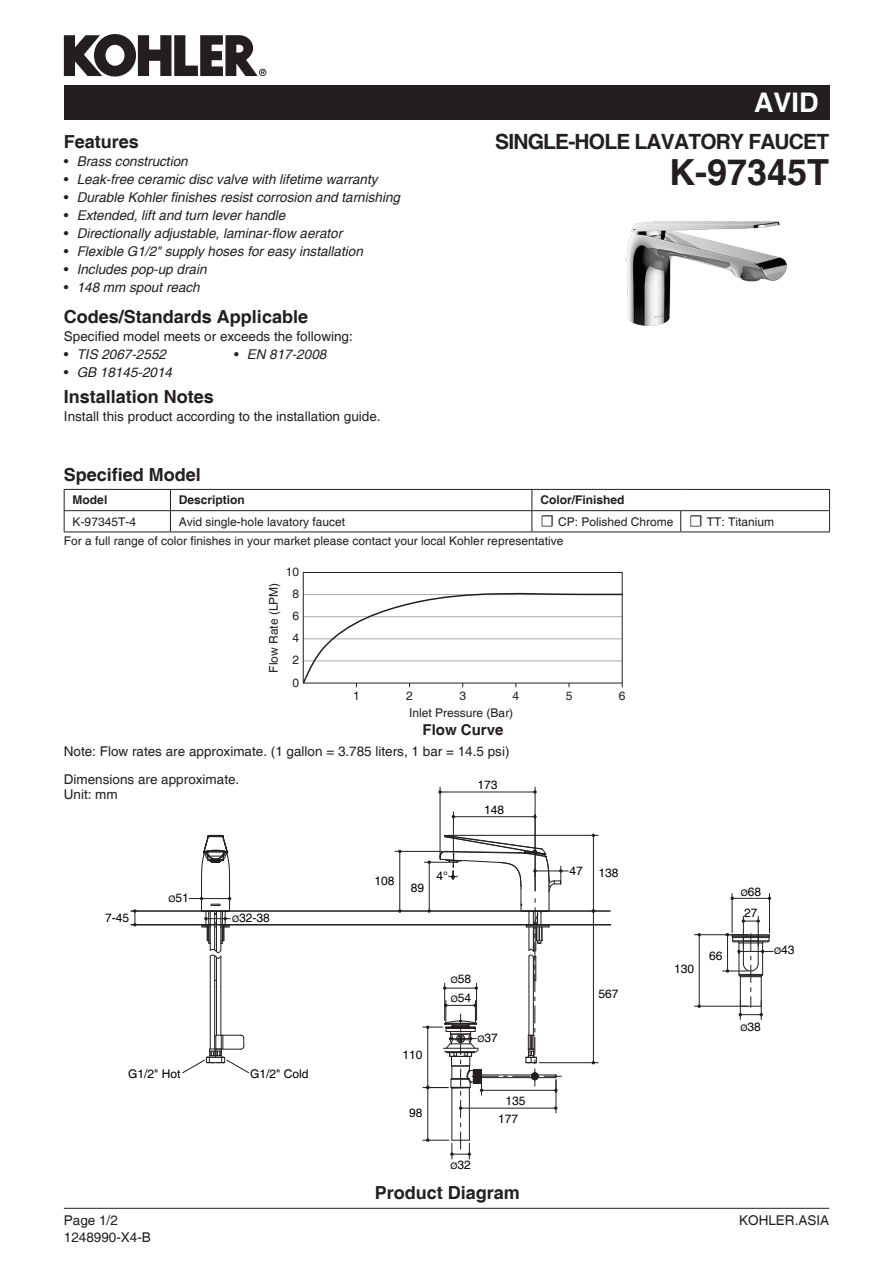
<style>
.page{position:relative;width:893px;height:1263px;background:#fff}
.page>*{position:absolute;margin:0;border:0;box-sizing:border-box;transform-origin:0 0}
.t1{font:700 36px "Helvetica";color:#231f20}
.t2{font:700 27px "Helvetica";color:#fff}
.t3{font:700 21px "Helvetica";letter-spacing:-.04em;color:#231f20}
.t4{font:700 18px "Helvetica";color:#231f20}
.t5{font:700 15px "Helvetica";color:#231f20}
.t6{font:italic 13.5px "Helvetica";color:#231f20}
.t7{font:13.5px/16.5px "Helvetica";color:#231f20}
.t8{font:12px/22px "Helvetica";color:#231f20;text-align:center}
.t9{font:12px "Helvetica";color:#000}
.t10{font:700 12px "Helvetica";color:#231f20}
.s1{font-style:normal}
.s2{font-family:"Minion Pro";font-size:16.5px}
.s3{font-size:9px}
</style>
<div class="page">
<hr style="left:210px;top:956px;width:1px;height:31px;background:#231f20">
<hr style="left:210px;top:987px;width:1px;height:62px;background:#231f20">
<hr style="left:214px;top:956px;width:1px;height:31px;background:#231f20">
<hr style="left:214px;top:987px;width:1px;height:62px;background:#231f20">
<hr style="left:216px;top:957px;width:1px;height:30px;background:#231f20">
<hr style="left:216px;top:987px;width:1px;height:48px;background:#231f20">
<hr style="left:220px;top:956px;width:1px;height:31px;background:#231f20">
<hr style="left:220px;top:987px;width:1px;height:48px;background:#231f20">
<hr style="left:131px;top:910px;width:479px;height:2px;background:#231f20">
<hr style="left:131px;top:924px;width:480px;height:1px;background:#231f20">
<hr style="left:448px;top:835px;width:151px;height:1px;background:#231f20">
<hr style="left:593px;top:835px;width:1px;height:76px;background:#231f20">
<hr style="left:539px;top:1062px;width:60px;height:1px;background:#231f20">
<hr style="left:593px;top:911px;width:1px;height:152px;background:#231f20">
<svg style="left:189px;top:834px;width:42px;height:125px"></svg>
<hr style="left:453px;top:811px;width:1px;height:48px;background:#231f20">
<hr style="left:453px;top:816px;width:82px;height:1px;background:#231f20">
<hr style="left:395px;top:851px;width:47px;height:1px;background:#231f20">
<hr style="left:399px;top:851px;width:1px;height:60px;background:#231f20">
<svg style="left:133px;top:909px;width:4px;height:17px"></svg>
<hr style="left:694px;top:934px;width:37px;height:1px;background:#231f20">
<hr style="left:694px;top:1006px;width:54px;height:1px;background:#231f20">
<hr style="left:699px;top:935px;width:1px;height:71px;background:#231f20">
<hr style="left:743px;top:916px;width:1px;height:31px;background:#231f20">
<hr style="left:758px;top:916px;width:1px;height:31px;background:#231f20">
<svg style="left:742px;top:919px;width:18px;height:4px"></svg>
<hr style="left:732px;top:893px;width:1px;height:40px;background:#231f20">
<hr style="left:769px;top:893px;width:1px;height:40px;background:#231f20">
<hr style="left:732px;top:898px;width:37px;height:1px;background:#231f20">
<svg style="left:722px;top:933px;width:51px;height:87px"></svg>
<hr style="left:535px;top:787px;width:1px;height:90px;background:#231f20">
<hr style="left:440px;top:787px;width:1px;height:68px;background:#231f20">
<hr style="left:440px;top:792px;width:95px;height:1px;background:#231f20">
<svg style="left:438px;top:790px;width:4px;height:4px"></svg>
<svg style="left:423px;top:834px;width:146px;height:325px"></svg>
<svg style="left:182px;top:1034px;width:67px;height:39px"></svg>
<svg style="left:302px;top:588px;width:321px;height:99px"></svg>
<div style="left:64px;top:85px;width:765px;height:34px;background:#231f20"></div>
<svg style="left:64px;top:34px;width:202px;height:43px"></svg>
<hr style="left:64px;top:1208px;width:765px;height:1px;background:#231f20">
<img style="left:625px;top:221px;width:161px;height:104px">
<svg style="left:680px;top:511px;width:1px;height:20px"></svg>
<hr style="left:64px;top:531px;width:106px;height:1px;background:#231f20">
<hr style="left:170px;top:531px;width:362px;height:1px;background:#231f20">
<hr style="left:532px;top:531px;width:149px;height:1px;background:#231f20">
<hr style="left:681px;top:531px;width:149px;height:1px;background:#231f20">
<hr style="left:64px;top:489px;width:106px;height:1px;background:#231f20">
<svg style="left:64px;top:490px;width:1px;height:41px"></svg>
<hr style="left:170px;top:489px;width:362px;height:1px;background:#231f20">
<svg style="left:170px;top:490px;width:1px;height:41px"></svg>
<hr style="left:532px;top:489px;width:149px;height:1px;background:#231f20">
<svg style="left:531px;top:490px;width:1px;height:41px"></svg>
<hr style="left:681px;top:489px;width:149px;height:1px;background:#231f20">
<svg style="left:829px;top:490px;width:1px;height:41px"></svg>
<hr style="left:64px;top:510px;width:106px;height:1px;background:#231f20">
<hr style="left:170px;top:510px;width:362px;height:1px;background:#231f20">
<hr style="left:532px;top:510px;width:149px;height:1px;background:#231f20">
<hr style="left:681px;top:510px;width:149px;height:1px;background:#231f20">
<h3 class="t4" style="left:64px;top:131px;width:77px">Features</h3>
<p class="t6" style="left:64px;top:154px;width:125px"><span class="s1">•</span> Brass construction</p>
<p class="t6" style="left:64px;top:172px;width:315px"><span class="s1">•</span> Leak-free ceramic disc valve with lifetime warranty</p>
<p class="t6" style="left:64px;top:190px;width:338px"><span class="s1">•</span> Durable Kohler finishes resist corrosion and tarnishing</p>
<p class="t6" style="left:64px;top:208px;width:223px"><span class="s1">•</span> Extended, lift and turn lever handle</p>
<p class="t6" style="left:64px;top:226px;width:280px"><span class="s1">•</span> Directionally adjustable, laminar-flow aerator</p>
<p class="t6" style="left:64px;top:244px;width:300px"><span class="s1">•</span> Flexible G1/2" supply hoses for easy installation</p>
<p class="t6" style="left:64px;top:262px;width:144px"><span class="s1">•</span> Includes pop-up drain</p>
<p class="t6" style="left:64px;top:280px;width:137px"><span class="s1">•</span> 148 mm spout reach</p>
<h3 class="t4" style="left:64px;top:306px;width:246px">Codes/Standards Applicable</h3>
<p class="t7" style="left:64px;top:328px;width:290px">Specified model meets or exceeds the following:</p>
<p class="t6" style="left:64px;top:346px;width:104px"><span class="s1">•</span> TIS 2067-2552</p>
<p class="t6" style="left:234px;top:346px;width:94px"><span class="s1">•</span> EN 817-2008</p>
<p class="t6" style="left:64px;top:364px;width:110px"><span class="s1">•</span> GB 18145-2014</p>
<h3 class="t4" style="left:64px;top:386px;width:152px">Installation Notes</h3>
<p class="t7" style="left:64px;top:409px;width:318px">Install this product according to the installation guide.</p>
<h3 class="t4" style="left:64px;top:463px;width:139px">Specified Model</h3>
<h2 class="t2" style="left:754px;top:86px;width:66px">AVID</h2>
<h3 class="t3" style="left:495px;top:128px;width:336px">SINGLE-HOLE LAVATORY FAUCET</h3>
<h1 class="t1" style="left:669px;top:150px;width:162px">K-97345T</h1>
<p class="t10" style="left:73px;top:493px;width:36px">Model</p>
<p class="t10" style="left:179px;top:493px;width:68px">Description</p>
<p class="t10" style="left:540px;top:493px;width:86px">Color/Finished</p>
<p class="t8" style="left:73px;top:511px;width:65px">K-97345T-4</p>
<p class="t8" style="left:179px;top:511px;width:168px">Avid single-hole lavatory faucet</p>
<p class="t8" style="left:64px;top:512px;width:712px;line-height:19.6px;text-align:left;text-indent:477px"><span class="s2">☐</span> CP: Polished Chrome <span class="s2">☐</span> TT: Titanium<br>For a full range of color finishes in your market please contact your local Kohler representative</p>
<p class="t8" style="left:286px;top:561px;width:15px">10<br>8<br>6<br>4<br>2</p>
<p class="t8" style="left:263px;top:673px;width:92px;rotate:-90deg">Flow Rate (LPM)</p>
<p class="t8" style="left:292px;top:672px;width:8px">0</p>
<p class="t8" style="left:353px;top:685px;width:8px">1</p>
<p class="t8" style="left:406px;top:685px;width:8px">2</p>
<p class="t8" style="left:459px;top:685px;width:8px">3</p>
<p class="t8" style="left:512px;top:685px;width:8px">4</p>
<p class="t8" style="left:566px;top:685px;width:8px">5</p>
<p class="t8" style="left:619px;top:685px;width:8px">6</p>
<p class="t8" style="left:409px;top:702px;width:106px">Inlet Pressure (Bar)</p>
<p class="t5" style="left:423px;top:721px;width:82px">Flow Curve</p>
<p class="t7" style="left:64px;top:744px;width:447px">Note: Flow rates are approximate. (1 gallon = 3.785 liters, 1 bar = 14.5 psi)</p>
<p class="t7" style="left:64px;top:772px;width:177px;line-height:15px">Dimensions are approximate.<br>Unit: mm</p>
<p class="t9" style="left:168px;top:890px;width:22px"><span class="s3">Ø</span>51</p>
<p class="t9" style="left:105px;top:910px;width:26px">7-45</p>
<p class="t9" style="left:232px;top:910px;width:39px"><span class="s3">Ø</span>32-38</p>
<p class="t9" style="left:128px;top:1067px;width:54px">G1/2" Hot</p>
<p class="t9" style="left:250px;top:1067px;width:60px">G1/2" Cold</p>
<p class="t9" style="left:478px;top:778px;width:22px">173</p>
<p class="t9" style="left:375px;top:873px;width:22px">108</p>
<p class="t9" style="left:411px;top:881px;width:15px">89</p>
<p class="t9" style="left:436px;top:869px;width:13px">4°</p>
<p class="t9" style="left:484px;top:802px;width:22px">148</p>
<p class="t9" style="left:403px;top:1048px;width:22px">110</p>
<p class="t9" style="left:409px;top:1106px;width:15px">98</p>
<p class="t9" style="left:451px;top:972px;width:22px"><span class="s3">Ø</span>58</p>
<p class="t9" style="left:451px;top:991px;width:22px"><span class="s3">Ø</span>54</p>
<p class="t9" style="left:478px;top:1030px;width:22px"><span class="s3">Ø</span>37</p>
<p class="t9" style="left:506px;top:1094px;width:22px">135</p>
<p class="t9" style="left:450px;top:1158px;width:22px"><span class="s3">Ø</span>32</p>
<p class="t9" style="left:498px;top:1112px;width:22px">177</p>
<h3 class="t4" style="left:375px;top:1182px;width:147px">Product Diagram</h3>
<p class="t9" style="left:569px;top:863px;width:15px">47</p>
<p class="t9" style="left:599px;top:865px;width:22px">138</p>
<p class="t9" style="left:599px;top:986px;width:22px">567</p>
<p class="t9" style="left:674px;top:962px;width:22px">130</p>
<p class="t9" style="left:709px;top:948px;width:15px">66</p>
<p class="t9" style="left:741px;top:884px;width:22px"><span class="s3">Ø</span>68</p>
<p class="t9" style="left:744px;top:905px;width:15px">27</p>
<p class="t9" style="left:774px;top:943px;width:22px"><span class="s3">Ø</span>43</p>
<p class="t9" style="left:741px;top:1019px;width:22px"><span class="s3">Ø</span>38</p>
<p class="t7" style="left:64px;top:1213px;width:89px">Page 1/2<br>1248990-X4-B</p>
<p class="t7" style="left:739px;top:1213px;width:92px">KOHLER.ASIA</p>
</div>
